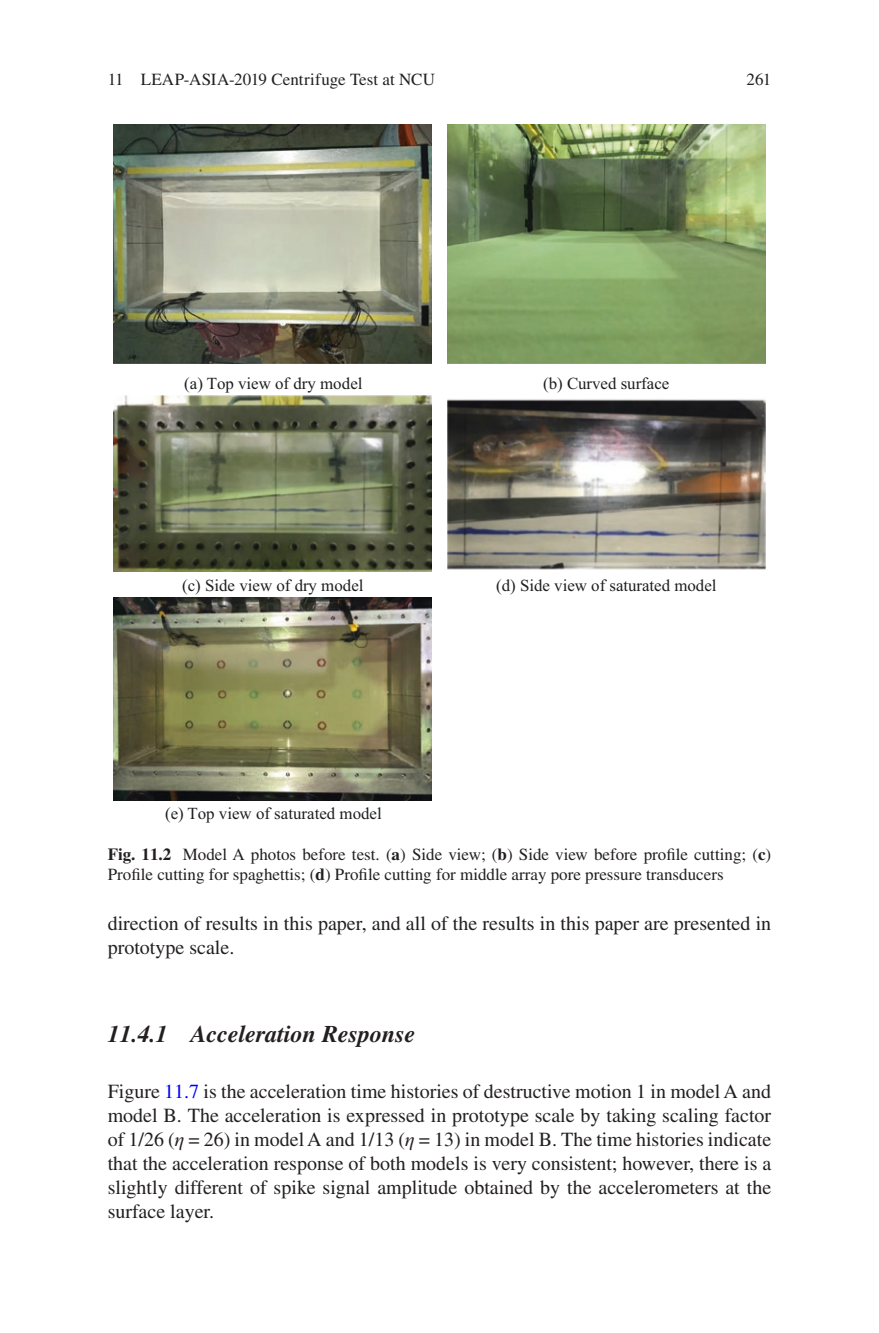
<style>
.page{position:relative;width:879px;height:1333px;background:#fff}
.page>*{position:absolute;margin:0;border:0;box-sizing:border-box;transform-origin:0 0}
._2_hd{font:italic 700 24px "Times LT Std";color:#231f20}
.Text_flush{font:20px/24px "Times LT Std";color:#231f20}
.t1{font:17px/20px "Times LT Std";color:#231f20}
.t2{font:16.8px "Times New Roman";color:#1d1e1f}
.s1{font-weight:700}
.s2{color:#00f}
.s3{font-family:"STIX General";font-style:italic}
</style>
<div class="page">
<img style="left:113px;top:124px;width:319px;height:239px">
<img style="left:447px;top:124px;width:318px;height:239px">
<img style="left:113px;top:395px;width:319px;height:176px">
<img style="left:447px;top:399px;width:318px;height:170px">
<img style="left:113px;top:598px;width:319px;height:202px">
<p class="t1" style="left:108px;top:69px;width:329px">11 LEAP-ASIA-2019 Centrifuge Test at NCU</p>
<p class="t1" style="left:746px;top:69px;width:26px">261</p>
<p class="t2" style="left:184px;top:377px;width:180px">(a) Top view of dry model</p>
<p class="t2" style="left:543px;top:377px;width:128px">(b) Curved surface</p>
<p class="t2" style="left:182px;top:579px;width:183px">(c) Side view of dry model</p>
<p class="t2" style="left:496px;top:579px;width:222px">(d) Side view of saturated model</p>
<p class="t2" style="left:165px;top:807px;width:218px">(e) Top view of saturated model</p>
<p class="t1" style="left:108px;top:844px;width:665px"><span class="s1">Fig. 11.2</span> Model A photos before test. (<span class="s1">a</span>) Side view; (<span class="s1">b</span>) Side view before profile cutting; (<span class="s1">c</span>)<br>Profile cutting for spaghettis; (<span class="s1">d</span>) Profile cutting for middle array pore pressure transducers</p>
<p class="Text_flush" style="left:108px;top:910px;width:665px">direction of results in this paper, and all of the results in this paper are presented in prototype scale.</p>
<h3 class="_2_hd" style="left:108px;top:1019px;width:309px">11.4.1 Acceleration Response</h3>
<p class="Text_flush" style="left:108px;top:1078px;width:665px;text-align:justify">Figure <span class="s2">11.7</span> is the acceleration time histories of destructive motion 1 in model A and model B. The acceleration is expressed in prototype scale by taking scaling factor of 1/26 (<span class="s3">η</span> = 26) in model A and 1/13 (<span class="s3">η</span> = 13) in model B. The time histories indicate that the acceleration response of both models is very consistent; however, there is a slightly different of spike signal amplitude obtained by the accelerometers at the surface layer.</p>
</div>
